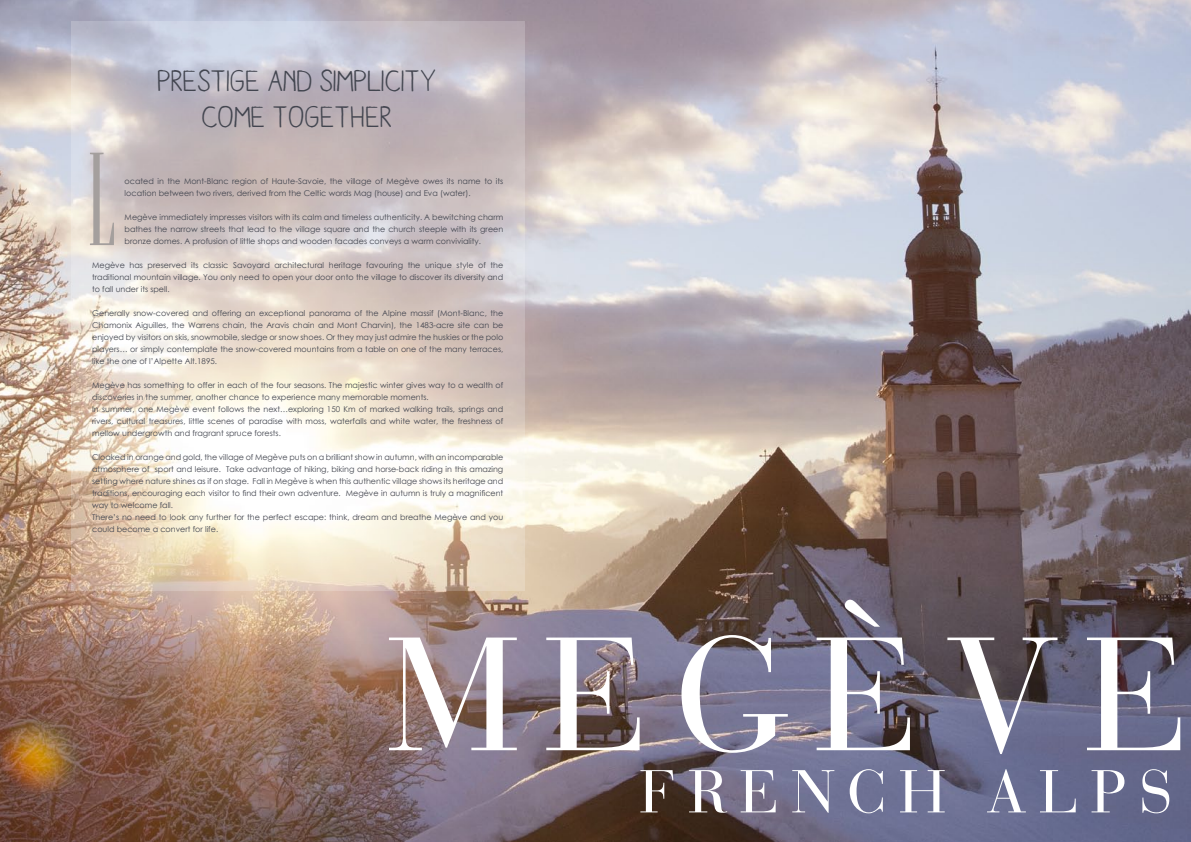
<style>
.page{position:relative;width:1191px;height:842px;background:#fff}
.page>*{position:absolute;margin:0;border:0;box-sizing:border-box;transform-origin:0 0}
.t1{font:160px "Bauer Bodoni";letter-spacing:.15em;color:#fff}
.t2{font:132px "Flenja";color:#a49f9d}
.t3{font:60px "Bauer Bodoni";letter-spacing:.2em;color:#fff}
.t4{font:30px/36px "Aracne";color:#42454f;text-align:center}
.t5{font:8px/12px "Century Gothic";color:#42454f}
</style>
<div class="page">
<img style="left:0;top:0;width:1191px;height:842px">
<svg style="left:71px;top:21px;width:453px;height:570px;background:#ddd3cd"></svg>
<h3 class="t4" style="left:158px;top:63px;width:281px">PRESTIGE AND SIMPLICITY<br>COME TOGETHER</h3>
<h2 class="t2" style="left:87px;top:134px;width:29px">L</h2>
<p class="t5" style="left:125px;top:175px;width:380px">ocated in the Mont-Blanc region of Haute-Savoie, the village of Megève owes its name to its location between two rivers, derived from the Celtic words Mag (house) and Eva (water).</p>
<p class="t5" style="left:125px;top:211px;width:380px;text-align:justify">Megève immediately impresses visitors with its calm and timeless authenticity. A bewitching charm bathes the narrow streets that lead to the village square and the church steeple with its green bronze domes. A profusion of little shops and wooden facades conveys a warm conviviality.</p>
<p class="t5" style="left:92px;top:259px;width:413px;text-align:justify">Megève has preserved its classic Savoyard architectural heritage favouring the unique style of the traditional mountain village. You only need to open your door onto the village to discover its diversity and to fall under its spell.</p>
<p class="t5" style="left:92px;top:307px;width:413px;text-align:justify">Generally snow-covered and offering an exceptional panorama of the Alpine massif (Mont-Blanc, the Chamonix Aiguilles, the Warrens chain, the Aravis chain and Mont Charvin), the 1483-acre site can be enjoyed by visitors on skis, snowmobile, sledge or snow shoes. Or they may just admire the huskies or the polo players… or simply contemplate the snow-covered mountains from a table on one of the many terraces, like the one of l’Alpette Alt.1895.</p>
<p class="t5" style="left:92px;top:379px;width:413px">Megève has something to offer in each of the four seasons. The majestic winter gives way to a wealth of discoveries in the summer, another chance to experience many memorable moments.<br>In summer, one Megève event follows the next…exploring 150 Km of marked walking trails, springs and rivers, cultural treasures, little scenes of paradise with moss, waterfalls and white water, the freshness of mellow undergrowth and fragrant spruce forests.</p>
<p class="t5" style="left:92px;top:451px;width:413px">Cloaked in orange and gold, the village of Megève puts on a brilliant show in autumn, with an incomparable atmosphere of sport and leisure. Take advantage of hiking, biking and horse-back riding in this amazing setting where nature shines as if on stage. Fall in Megève is when this authentic village shows its heritage and traditions, encouraging each visitor to find their own adventure. Megève in autumn is truly a magnificent way to welcome fall.<br>There’s no need to look any further for the perfect escape: think, dream and breathe Megève and you could become a convert for life.</p>
<h1 class="t1" style="left:386px;top:600px;width:806px">MEGÈVE</h1>
<h3 class="t3" style="left:639px;top:756px;width:535px">FRENCH ALPS</h3>
</div>
